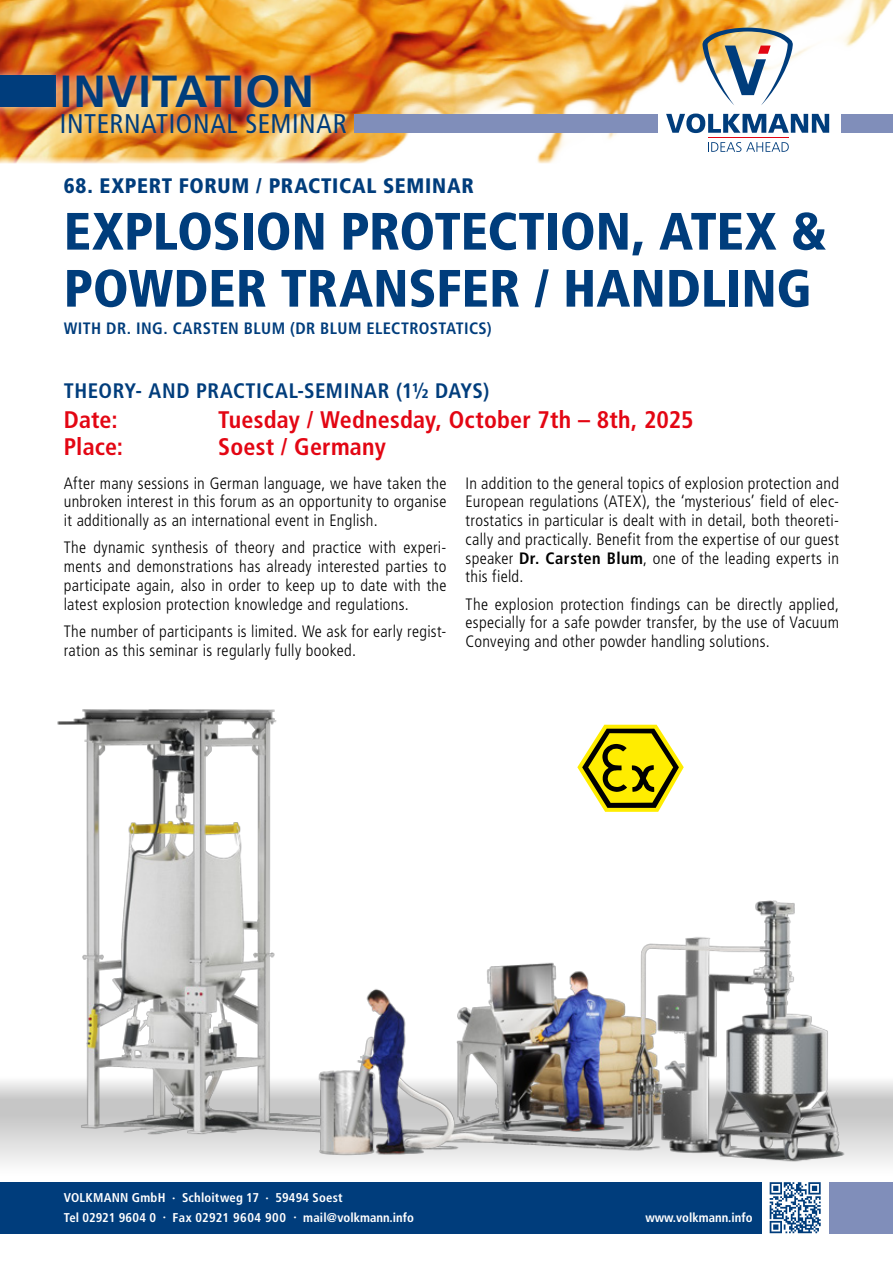
<style>
.page{position:relative;width:893px;height:1263px;background:#fff}
.page>*{position:absolute;margin:0;border:0;box-sizing:border-box;transform-origin:0 0}
.t1{font:900 condensed 52.5px/57px "Frutiger LT Std";color:#003d7c}
.t2{font:700 45px "Frutiger LT Std";letter-spacing:.025em;color:#003d7c}
.t3{font:condensed 27px "Frutiger LT Std";letter-spacing:.025em;color:#003d7c}
.t4{font:700 condensed 24px "Frutiger LT Std";letter-spacing:.01em;color:#e30613}
.t5{font:700 condensed 21px "Frutiger LT Std";letter-spacing:.02em;color:#003d7c}
.t6{font:900 condensed 21px "Frutiger LT Std";letter-spacing:.035em;color:#003d7c}
.t7{font:300 condensed 16.5px/18.8px "Frutiger LT Std";letter-spacing:.015em;color:#000;text-align:justify}
.t8{font:700 condensed 16.5px "Frutiger LT Std";letter-spacing:.025em;color:#003d7c}
.t9{font:700 condensed 12.75px/19.5px "Frutiger LT Std";letter-spacing:.015em;color:#fff}
.s1{font-weight:700}
</style>
<div class="page">
<img style="left:0;top:0;width:892px;height:164px">
<div style="left:0;top:66px;width:65px;height:50px;background:#fff;opacity:.75"></div>
<div style="left:0;top:76px;width:56px;height:31px;background:#003d7c"></div>
<div style="left:354px;top:114px;width:304px;height:19px;background:#808eba"></div>
<div style="left:0;top:1182px;width:761px;height:51px;background:#003d7c"></div>
<div style="left:829px;top:1182px;width:64px;height:51px;background:#808eba"></div>
<svg style="left:770px;top:1182px;width:51px;height:51px"></svg>
<div style="left:842px;top:114px;width:51px;height:19px;background:#808eba"></div>
<img style="left:0;top:709px;width:893px;height:455px">
<svg style="left:577px;top:725px;width:107px;height:87px"></svg>
<div style="left:53px;top:66px;width:267px;height:51px;background:#fff;opacity:.75"></div>
<div style="left:53px;top:104px;width:302px;height:38px;background:#fff;opacity:.75"></div>
<svg style="left:708px;top:142px;width:81px;height:10px"></svg>
<svg style="left:702px;top:28px;width:91px;height:77px"></svg>
<svg style="left:666px;top:114px;width:163px;height:19px"></svg>
<hr style="left:708px;top:137px;width:81px;height:1px;background:#e30613">
<h2 class="t2" style="left:60px;top:65px;width:255px">INVITATION</h2>
<h3 class="t3" style="left:60px;top:108px;width:288px">INTERNATIONAL SEMINAR</h3>
<p class="t6" style="left:64px;top:173px;width:411px">68. EXPERT FORUM / PRACTICAL SEMINAR</p>
<h1 class="t1" style="left:64px;top:203px;width:765px">EXPLOSION PROTECTION, ATEX &amp;<br>POWDER TRANSFER / HANDLING</h1>
<p class="t8" style="left:64px;top:318px;width:430px">with Dr. Ing . Carsten Blum (DR BLUM ELECTROSTATICS)</p>
<p class="t5" style="left:64px;top:378px;width:100px">Th eory- and</p>
<p class="t5" style="left:196px;top:378px;width:295px">practical-seminar (1½ days)</p>
<h3 class="t4" style="left:64px;top:405px;width:55px">Date:</h3>
<h3 class="t4" style="left:218px;top:405px;width:477px">Tuesday / Wednesday, October 7th – 8th, 2025</h3>
<h3 class="t4" style="left:64px;top:432px;width:61px">Place:</h3>
<h3 class="t4" style="left:218px;top:432px;width:169px">Soest / Germany</h3>
<p class="t7" style="left:466px;top:474px;width:375px">In addition to the general topics of explosion protection and European regulations (ATEX), the ‘mysterious’ field of elec&shy;trostatics in particular is dealt with in detail, both theoreti&shy;cally and practically. Benefit from the expertise of our guest speaker <span class="s1">Dr. Carsten Blum</span>, one of the leading experts in this field.</p>
<p class="t7" style="left:466px;top:595px;width:375px">The explosion protection findings can be directly applied, especially for a safe powder transfer, by the use of Vacuum Conveying and other powder handling solutions.</p>
<p class="t7" style="left:64px;top:474px;width:384px">After many sessions in German language, we have taken the unbroken interest in this forum as an opportunity to organise it additionally as an international event in English.</p>
<p class="t7" style="left:64px;top:538px;width:384px">The dynamic synthesis of theory and practice with experi&shy;ments and demonstrations has already interested parties to participate again, also in order to keep up to date with the latest explosion protection knowledge and regulations.</p>
<p class="t7" style="left:64px;top:622px;width:384px">The number of participants is limited. We ask for early regist&shy;ration as this seminar is regularly fully booked.</p>
<p class="t9" style="left:64px;top:1188px;width:352px">VOLKMANN GmbH · Schloitweg 17 · 59494 Soest<br>Tel 02921 9604 0 · Fax 02921 9604 900 · mail@volkmann.info</p>
<p class="t9" style="left:645px;top:1208px;width:109px">www.volkmann.info</p>
</div>
